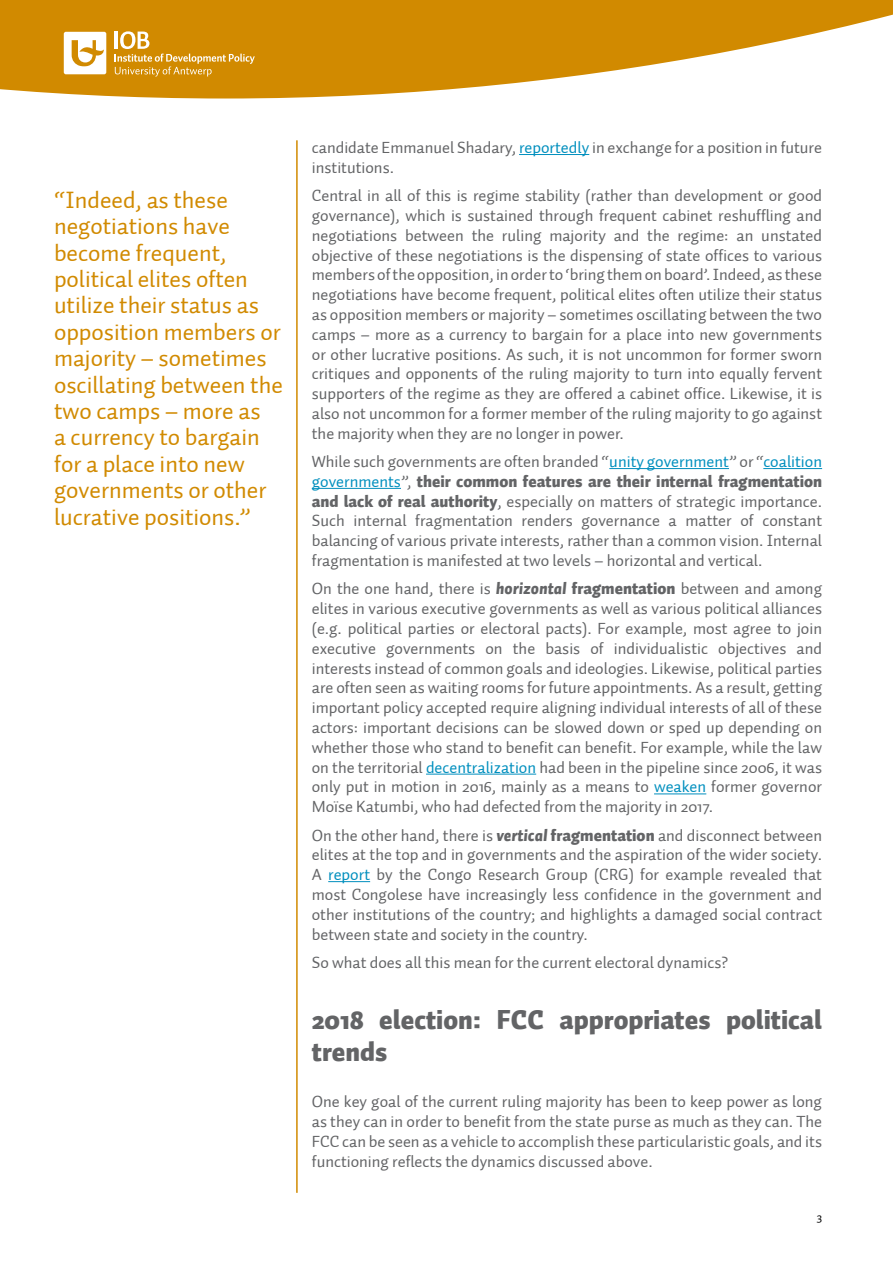
<style>
.page{position:relative;width:893px;height:1263px;background:#fff}
.page>*{position:absolute;margin:0;border:0;box-sizing:border-box;transform-origin:0 0}
.t1{font:900 27px/32.4px "Auto 1";color:#636466}
.t2{font:24px/26.4px "Auto 1";color:#d18a00}
.t3{font:16.5px/19.8px "Auto 1";color:#636466;text-align:justify}
.t4{font:12px "Auto 1";color:#000}
.s1{color:#008fbe}
.s2{font-weight:900}
.s3{font-weight:900;font-style:italic}
</style>
<div class="page">
<svg style="left:0;top:0;width:893px;height:99px;fill:#d18a00"></svg>
<hr style="left:519px;top:154px;width:70px;height:1px;background:#008fbe">
<hr style="left:609px;top:468px;width:120px;height:1px;background:#008fbe">
<hr style="left:763px;top:468px;width:59px;height:1px;background:#008fbe">
<hr style="left:312px;top:488px;width:89px;height:1px;background:#008fbe">
<hr style="left:426px;top:774px;width:110px;height:1px;background:#008fbe">
<hr style="left:654px;top:794px;width:52px;height:1px;background:#008fbe">
<hr style="left:328px;top:881px;width:42px;height:1px;background:#008fbe">
<svg style="left:115px;top:31px;width:140px;height:46px;background:#d79a24"></svg>
<svg style="left:64px;top:32px;width:42px;height:42px"></svg>
<hr style="left:296px;top:140px;width:2px;height:1053px;background:#d18a00">
<p class="t2" style="left:54px;top:187px;width:230px">“Indeed, as these negotiations have become frequent, political elites often utilize their status as opposition members or majority – sometimes oscillating between the two camps – more as<br>a currency to bargain for a place into new governments or other lucrative positions.”</p>
<p class="t3" style="left:312px;top:138px;width:512px">candidate Emmanuel Shadary, <span class="s1">reportedly</span> in exchange for a position in future institutions.</p>
<p class="t3" style="left:312px;top:186px;width:512px">Central in all of this is regime stability (rather than development or good governance), which is sustained through frequent cabinet reshuffling and negotiations between the ruling majority and the regime: an unstated objective of these negotiations is the dispensing of state offices to various members of the opposition, in order to ‘bring them on board’. Indeed, as these negotiations have become frequent, political elites often utilize their status as opposition members or majority – sometimes oscillating between the two camps – more as a currency to bargain for a place into new governments or other lucrative positions. As such, it is not uncommon for former sworn critiques and opponents of the ruling majority to turn into equally fervent supporters of the regime as they are offered a cabinet office. Likewise, it is also not uncommon for a former member of the ruling majority to go against the majority when they are no longer in power.</p>
<p class="t3" style="left:312px;top:452px;width:512px">While such governments are often branded “<span class="s1">unity government</span>” or “<span class="s1">coalition governments</span>”, <span class="s2">their common features are their internal fragmentation and lack of real authority</span>, especially on matters of strategic importance.<br>Such internal fragmentation renders governance a matter of constant balancing of various private interests, rather than a common vision. Internal fragmentation is manifested at two levels – horizontal and vertical.</p>
<p class="t3" style="left:312px;top:579px;width:512px">On the one hand, there is <span class="s3">horizontal</span> <span class="s2">fragmentation</span> between and among elites in various executive governments as well as various political alliances (e.g. political parties or electoral pacts). For example, most agree to join executive governments on the basis of individualistic objectives and interests instead of common goals and ideologies. Likewise, political parties are often seen as waiting rooms for future appointments. As a result, getting important policy accepted require aligning individual interests of all of these actors: important decisions can be slowed down or sped up depending on whether those who stand to benefit can benefit. For example, while the law on the territorial <span class="s1">decentralization</span> had been in the pipeline since 2006, it was only put in motion in 2016, mainly as a means to <span class="s1">weaken</span> former governor Moïse Katumbi, who had defected from the majority in 2017.</p>
<p class="t3" style="left:312px;top:825px;width:512px">On the other hand, there is <span class="s3">vertical</span> <span class="s2">fragmentation</span> and disconnect between elites at the top and in governments and the aspiration of the wider society.<br>A <span class="s1">report</span> by the Congo Research Group (CRG) for example revealed that most Congolese have increasingly less confidence in the government and other institutions of the country; and highlights a damaged social contract between state and society in the country.</p>
<p class="t3" style="left:312px;top:953px;width:418px">So what does all this mean for the current electoral dynamics?</p>
<h1 class="t1" style="left:312px;top:1004px;width:512px">2018 election: FCC appropriates political trends</h1>
<p class="t3" style="left:312px;top:1092px;width:512px">One key goal of the current ruling majority has been to keep power as long as they can in order to benefit from the state purse as much as they can. The FCC can be seen as a vehicle to accomplish these particularistic goals, and its functioning reflects the dynamics discussed above.</p>
<p class="t4" style="left:817px;top:1209px;width:7px">3</p>
</div>
